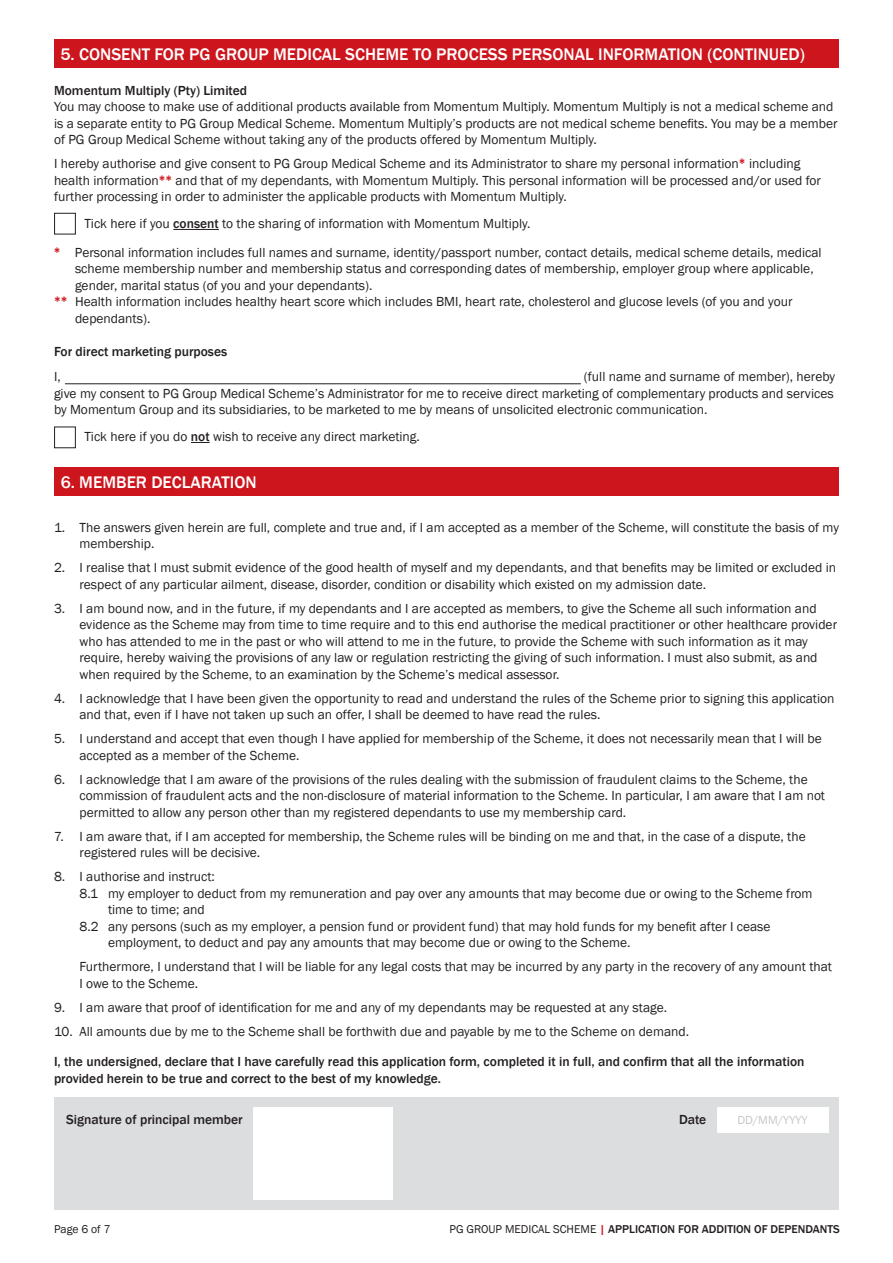
<style>
.page{position:relative;width:893px;height:1263px;background:#fff}
.page>*{position:absolute;margin:0;border:0;box-sizing:border-box;transform-origin:0 0}
.t1{font:500 17.25px "Franklin Gothic";color:#fff}
.t2{font:13.5px/16.5px "Franklin Gothic";color:#231f20}
.t3{font:500 13.5px/16.5px "Franklin Gothic";color:#231f20}
.t4{font:12px "Franklin Gothic";color:#c7c8ca}
.t5{font:500 11.7px "Franklin Gothic";color:#231f20}
.t6{font:11.7px "Franklin Gothic";color:#231f20}
.s1{font-family:"Calibri";font-weight:700;color:#cd151d}
.s2{font-weight:500}
.s3{font-weight:400}
.s4{color:#cd151d}
</style>
<div class="page">
<div style="left:54px;top:468px;width:785px;height:28px;background:#cd151d"></div>
<div style="left:54px;top:1097px;width:785px;height:112px;background:#dcdddf"></div>
<div style="left:254px;top:1107px;width:139px;height:93px;background:#fff"></div>
<div style="left:717px;top:1107px;width:112px;height:26px;background:#fff"></div>
<div style="left:54px;top:39px;width:785px;height:28px;background:#cd151d"></div>
<hr style="left:173px;top:229px;width:46px;height:1px;background:#231f20">
<svg style="left:191px;top:442px;width:19px;height:1px"></svg>
<div style="left:54px;top:213px;width:22px;height:21px;border:1px solid #231f20"></div>
<div style="left:54px;top:427px;width:22px;height:21px;border:1px solid #231f20"></div>
<hr style="left:65px;top:383px;width:516px;height:1px;background:#231f20">
<p class="t1" style="left:61px;top:43px;width:746px">5. CONSENT FOR PG GROUP MEDICAL SCHEME TO PROCESS PERSONAL INFORMATION (CONTINUED)</p>
<p class="t3" style="left:54px;top:82px;width:195px">Momentum Multiply (Pty) Limited</p>
<p class="t2" style="left:54px;top:99px;width:785px">You may choose to make use of additional products available from Momentum Multiply. Momentum Multiply is not a medical scheme and is a separate entity to PG Group Medical Scheme. Momentum Multiply’s products are not medical scheme benefits. You may be a member of PG Group Medical Scheme without taking any of the products offered by Momentum Multiply.</p>
<p class="t2" style="left:54px;top:156px;width:768px">I hereby authorise and give consent to PG Group Medical Scheme and its Administrator to share my personal information<span class="s1">*</span> including health information<span class="s1">**</span> and that of my dependants, with Momentum Multiply. This personal information will be processed and/or used for further processing in order to administer the applicable products with Momentum Multiply.</p>
<p class="t2" style="left:54px;top:210px;width:769px;line-height:28.5px;text-indent:30px">Tick here if you <span class="s2">consent</span> to the sharing of information with Momentum Multiply.<br><span class="s1">*</span> Personal information includes full names and surname, identity/passport number, contact details, medical scheme details, medical</p>
<p class="t2" style="left:75px;top:261px;width:740px">scheme membership number and membership status and corresponding dates of membership, employer group where applicable,</p>
<p class="t2" style="left:75px;top:277px;width:299px">gender, marital status (of you and your dependants).</p>
<p class="t2" style="left:54px;top:294px;width:740px"><span class="s1">**</span> Health information includes healthy heart score which includes BMI, heart rate, cholesterol and glucose levels (of you and your</p>
<p class="t2" style="left:75px;top:310px;width:77px">dependants).</p>
<p class="t3" style="left:54px;top:343px;width:175px">For direct marketing purposes</p>
<p class="t2" style="left:54px;top:369px;width:8px">I,</p>
<p class="t2" style="left:54px;top:369px;width:782px;text-align:justify;text-indent:530px">(full name and surname of member), hereby give my consent to PG Group Medical Scheme’s Administrator for me to receive direct marketing of complementary products and services by Momentum Group and its subsidiaries, to be marketed to me by means of unsolicited electronic communication.</p>
<p class="t2" style="left:84px;top:429px;width:337px">Tick here if you do <span class="s2">not</span> wish to receive any direct marketing.</p>
<p class="t1" style="left:61px;top:472px;width:197px">6. MEMBER DECLARATION</p>
<p class="t2" style="left:80px;top:519px;width:761px;text-indent:-26px">1. The answers given herein are full, complete and true and, if I am accepted as a member of the Scheme, will constitute the basis of my membership.</p>
<p class="t2" style="left:80px;top:560px;width:758px;text-indent:-26px">2. I realise that I must submit evidence of the good health of myself and my dependants, and that benefits may be limited or excluded in respect of any particular ailment, disease, disorder, condition or disability which existed on my admission date.</p>
<p class="t2" style="left:80px;top:600px;width:759px;text-indent:-26px">3. I am bound now, and in the future, if my dependants and I are accepted as members, to give the Scheme all such information and evidence as the Scheme may from time to time require and to this end authorise the medical practitioner or other healthcare provider who has attended to me in the past or who will attend to me in the future, to provide the Scheme with such information as it may require, hereby waiving the provisions of any law or regulation restricting the giving of such information. I must also submit, as and when required by the Scheme, to an examination by the Scheme’s medical assessor.</p>
<p class="t2" style="left:80px;top:690px;width:756px;text-indent:-26px">4. I acknowledge that I have been given the opportunity to read and understand the rules of the Scheme prior to signing this application and that, even if I have not taken up such an offer, I shall be deemed to have read the rules.</p>
<p class="t2" style="left:80px;top:731px;width:744px;text-indent:-26px">5. I understand and accept that even though I have applied for membership of the Scheme, it does not necessarily mean that I will be accepted as a member of the Scheme.</p>
<p class="t2" style="left:80px;top:771px;width:747px;text-indent:-26px">6. I acknowledge that I am aware of the provisions of the rules dealing with the submission of fraudulent claims to the Scheme, the commission of fraudulent acts and the non-disclosure of material information to the Scheme. In particular, I am aware that I am not permitted to allow any person other than my registered dependants to use my membership card.</p>
<p class="t2" style="left:80px;top:828px;width:728px;text-indent:-26px">7. I am aware that, if I am accepted for membership, the Scheme rules will be binding on me and that, in the case of a dispute, the registered rules will be decisive.</p>
<p class="t2" style="left:54px;top:869px;width:162px">8. I authorise and instruct:</p>
<p class="t2" style="left:80px;top:885px;width:734px">8.1 my employer to deduct from my remuneration and pay over any amounts that may become due or owing to the Scheme from</p>
<p class="t2" style="left:108px;top:901px;width:98px">time to time; and</p>
<p class="t2" style="left:80px;top:918px;width:693px">8.2 any persons (such as my employer, a pension fund or provident fund) that may hold funds for my benefit after I cease</p>
<p class="t2" style="left:108px;top:934px;width:524px">employment, to deduct and pay any amounts that may become due or owing to the Scheme.</p>
<p class="t2" style="left:80px;top:958px;width:754px">Furthermore, I understand that I will be liable for any legal costs that may be incurred by any party in the recovery of any amount that<br>I owe to the Scheme.</p>
<p class="t2" style="left:54px;top:999px;width:615px">9. I am aware that proof of identification for me and any of my dependants may be requested at any stage.</p>
<p class="t2" style="left:54px;top:1023px;width:637px">10. All amounts due by me to the Scheme shall be forthwith due and payable by me to the Scheme on demand.</p>
<p class="t3" style="left:54px;top:1053px;width:752px">I, the undersigned, declare that I have carefully read this application form, completed it in full, and confirm that all the information provided herein to be true and correct to the best of my knowledge.</p>
<p class="t3" style="left:66px;top:1112px;width:178px">Signature of principal member</p>
<p class="t3" style="left:679px;top:1112px;width:29px">Date</p>
<p class="t4" style="left:737px;top:1113px;width:72px">DD/MM/YYYY</p>
<p class="t6" style="left:54px;top:1222px;width:58px">Page 6 of 7</p>
<p class="t5" style="left:449px;top:1222px;width:392px"><span class="s3">PG GROUP MEDICAL SCHEME</span> <span class="s4">|</span> APPLICATION FOR ADDITION OF DEPENDANTS</p>
</div>
